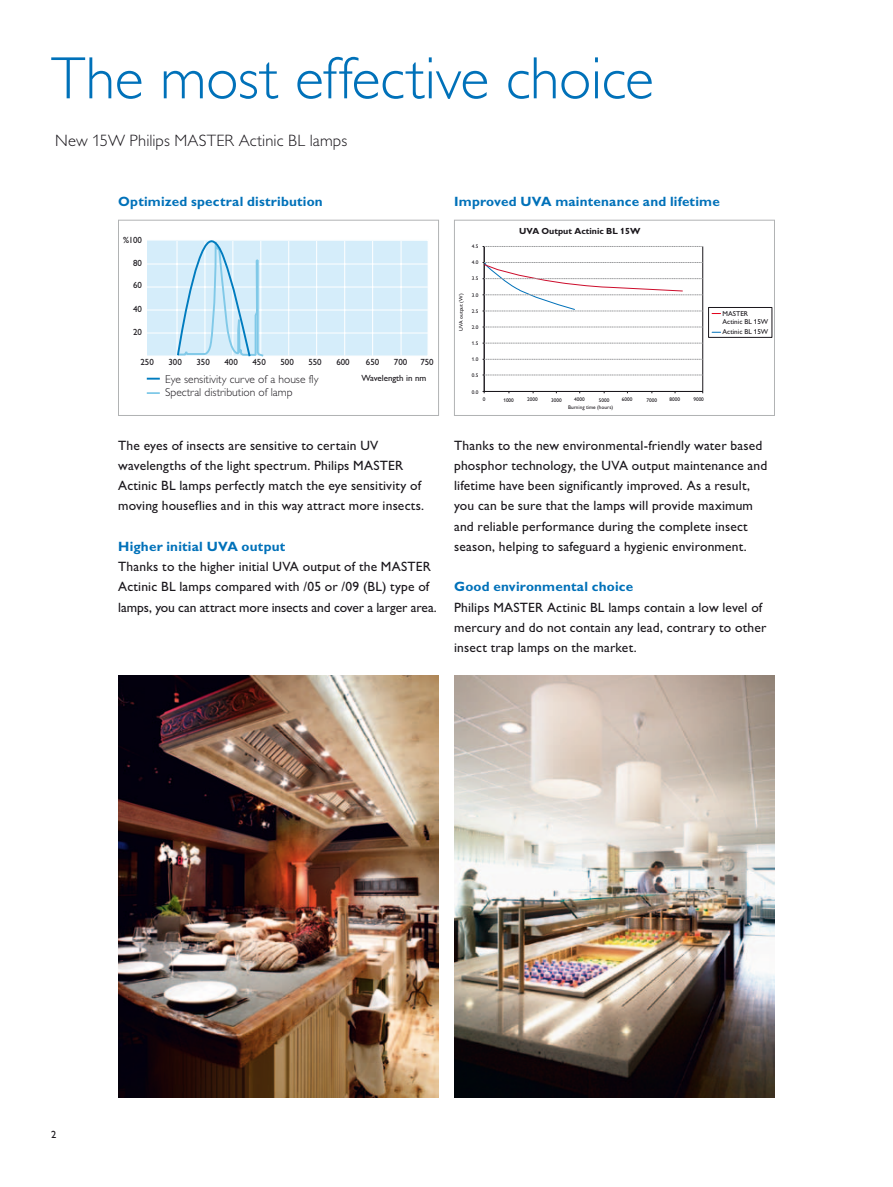
<style>
.page{position:relative;width:893px;height:1187px;background:#fff}
.page>*{position:absolute;margin:0;border:0;box-sizing:border-box;transform-origin:0 0}
.t1{font:60px "Gill Sans Alt One WGL Light";letter-spacing:-.01em;color:#0071b9}
.t2{font:16.5px "Gill Sans Alt One WGL Light";letter-spacing:.005em;color:#1a171c}
.t3{font:13.5px/20.2px "Gill Sans Alt One WGL";letter-spacing:.015em;color:#1a171c}
.t4{font:700 13.5px "Gill Sans Alt One WGL";letter-spacing:.015em;color:#0071b9}
.t5{font:300 11.55px "Gill Sans";color:#1a171c}
.t6{font:10.5px "Gill Sans Alt One WGL";color:#1a171c}
.t7{font:9px "Gill Sans";color:#1a171c}
.t8{font:700 8.85px "Gill Sans Alt One WGL";color:#1a171c}
.t9{font:7.05px/8.6px "Gill Sans Alt One WGL";color:#1a171c}
.t10{font:5.25px "Gill Sans Alt One WGL";color:#1a171c}
</style>
<div class="page">
<hr style="left:892px;top:908px;width:1px;height:278px;background:#d5edfa">
<div style="left:146px;top:240px;width:283px;height:116px;background:#d5edfa"></div>
<hr style="left:288px;top:241px;width:1px;height:114px;background:#fff">
<hr style="left:316px;top:241px;width:1px;height:114px;background:#fff">
<hr style="left:344px;top:241px;width:1px;height:114px;background:#fff">
<hr style="left:372px;top:241px;width:1px;height:114px;background:#fff">
<hr style="left:401px;top:241px;width:1px;height:114px;background:#fff">
<hr style="left:145px;top:264px;width:283px;height:1px;background:#fff">
<hr style="left:145px;top:287px;width:283px;height:1px;background:#fff">
<hr style="left:145px;top:310px;width:283px;height:1px;background:#fff">
<hr style="left:145px;top:333px;width:283px;height:1px;background:#fff">
<svg style="left:147px;top:377px;width:13px;height:2px"></svg>
<svg style="left:147px;top:392px;width:13px;height:2px"></svg>
<div style="left:146px;top:239px;width:283px;height:118px;border:1px solid #fff"></div>
<svg style="left:176px;top:239px;width:90px;height:118px"></svg>
<div style="left:118px;top:220px;width:321px;height:196px;border:1px solid #b1b3b4"></div>
<hr style="left:484px;top:391px;width:219px;height:1px;background:#1a171c">
<hr style="left:484px;top:246px;width:1px;height:145px;background:#1a171c">
<div style="left:708px;top:307px;width:64px;height:31px;border:1px solid #1a171c"></div>
<svg style="left:483px;top:375px;width:220px;height:1px"></svg>
<svg style="left:483px;top:359px;width:220px;height:1px"></svg>
<svg style="left:483px;top:343px;width:220px;height:1px"></svg>
<svg style="left:483px;top:327px;width:220px;height:1px"></svg>
<svg style="left:483px;top:261px;width:220px;height:51px"></svg>
<svg style="left:483px;top:246px;width:220px;height:1px"></svg>
<div style="left:454px;top:220px;width:321px;height:196px;border:1px solid #b1b3b4"></div>
<img style="left:118px;top:675px;width:321px;height:422px">
<img style="left:454px;top:675px;width:321px;height:422px">
<h1 class="t1" style="left:51px;top:39px;width:604px">The most effective choice</h1>
<p class="t2" style="left:55px;top:129px;width:293px">New 15W Philips MASTER Actinic BL lamps</p>
<p class="t4" style="left:118px;top:192px;width:206px">Optimized spectral distribution</p>
<p class="t4" style="left:454px;top:192px;width:267px">Improved UVA maintenance and lifetime</p>
<p class="t7" style="left:123px;top:235px;width:20px">%100</p>
<p class="t7" style="left:133px;top:257px;width:10px">80</p>
<p class="t7" style="left:133px;top:280px;width:10px">60</p>
<p class="t7" style="left:133px;top:304px;width:10px">40</p>
<p class="t7" style="left:133px;top:326px;width:10px">20</p>
<p class="t10" style="left:457px;top:330px;width:38px;rotate:-90deg">UVA output (W)</p>
<p class="t10" style="left:472px;top:242px;width:8px">4.5</p>
<p class="t10" style="left:472px;top:259px;width:8px">4.0</p>
<p class="t10" style="left:472px;top:275px;width:8px">3.5</p>
<p class="t10" style="left:472px;top:292px;width:8px">3.0</p>
<p class="t10" style="left:472px;top:308px;width:8px">2.5</p>
<p class="t10" style="left:472px;top:324px;width:8px">2.0</p>
<p class="t8" style="left:519px;top:225px;width:123px">UVA Output Actinic BL 15W</p>
<p class="t9" style="left:722px;top:309px;width:47px">MASTER<br>Actinic BL 15W</p>
<p class="t9" style="left:722px;top:327px;width:47px">Actinic BL 15W</p>
<p class="t10" style="left:472px;top:340px;width:8px">1.5</p>
<p class="t7" style="left:141px;top:357px;width:15px">250</p>
<p class="t7" style="left:168px;top:357px;width:15px">300</p>
<p class="t7" style="left:196px;top:357px;width:15px">350</p>
<p class="t7" style="left:224px;top:357px;width:15px">400</p>
<p class="t7" style="left:252px;top:357px;width:15px">450</p>
<p class="t7" style="left:280px;top:357px;width:15px">500</p>
<p class="t7" style="left:308px;top:357px;width:15px">550</p>
<p class="t7" style="left:336px;top:357px;width:15px">600</p>
<p class="t7" style="left:366px;top:357px;width:15px">650</p>
<p class="t7" style="left:394px;top:357px;width:15px">700</p>
<p class="t7" style="left:420px;top:357px;width:15px">750</p>
<p class="t5" style="left:165px;top:372px;width:155px">Eye sensitivity curve of a house fly</p>
<p class="t7" style="left:361px;top:373px;width:67px">Wavelength in nm</p>
<p class="t5" style="left:165px;top:386px;width:129px">Spectral distribution of lamp</p>
<p class="t10" style="left:472px;top:355px;width:8px">1.0</p>
<p class="t10" style="left:472px;top:371px;width:8px">0.5</p>
<p class="t10" style="left:472px;top:388px;width:8px">0.0</p>
<p class="t10" style="left:483px;top:396px;width:4px">0</p>
<p class="t10" style="left:527px;top:396px;width:12px">2000</p>
<p class="t10" style="left:574px;top:396px;width:12px">4000</p>
<p class="t10" style="left:622px;top:396px;width:12px">6000</p>
<p class="t10" style="left:669px;top:396px;width:12px">8000</p>
<p class="t10" style="left:693px;top:396px;width:12px">9000</p>
<p class="t10" style="left:503px;top:396px;width:12px">1000</p>
<p class="t10" style="left:551px;top:396px;width:12px">3000</p>
<p class="t10" style="left:599px;top:396px;width:12px">5000</p>
<p class="t10" style="left:646px;top:396px;width:12px">7000</p>
<p class="t10" style="left:568px;top:404px;width:46px">Burning time (hours)</p>
<p class="t3" style="left:118px;top:434px;width:307px">The eyes of insects are sensitive to certain UV wavelengths of the light spectrum. Philips MASTER Actinic BL lamps perfectly match the eye sensitivity of moving houseflies and in this way attract more insects.</p>
<p class="t4" style="left:118px;top:537px;width:169px">Higher initial UVA output</p>
<p class="t3" style="left:118px;top:556px;width:320px">Thanks to the higher initial UVA output of the MASTER<br>Actinic BL lamps compared with /05 or /09 (BL) type of lamps, you can attract more insects and cover a larger area.</p>
<p class="t3" style="left:454px;top:434px;width:315px">Thanks to the new environmental-friendly water based phosphor technology, the UVA output maintenance and lifetime have been significantly improved. As a result, you can be sure that the lamps will provide maximum and reliable performance during the complete insect season, helping to safeguard a hygienic environment.</p>
<p class="t4" style="left:454px;top:577px;width:181px">Good environmental choice</p>
<p class="t3" style="left:454px;top:596px;width:314px">Philips MASTER Actinic BL lamps contain a low level of mercury and do not contain any lead, contrary to other insect trap lamps on the market.</p>
<p class="t6" style="left:51px;top:1127px;width:7px">2</p>
</div>
